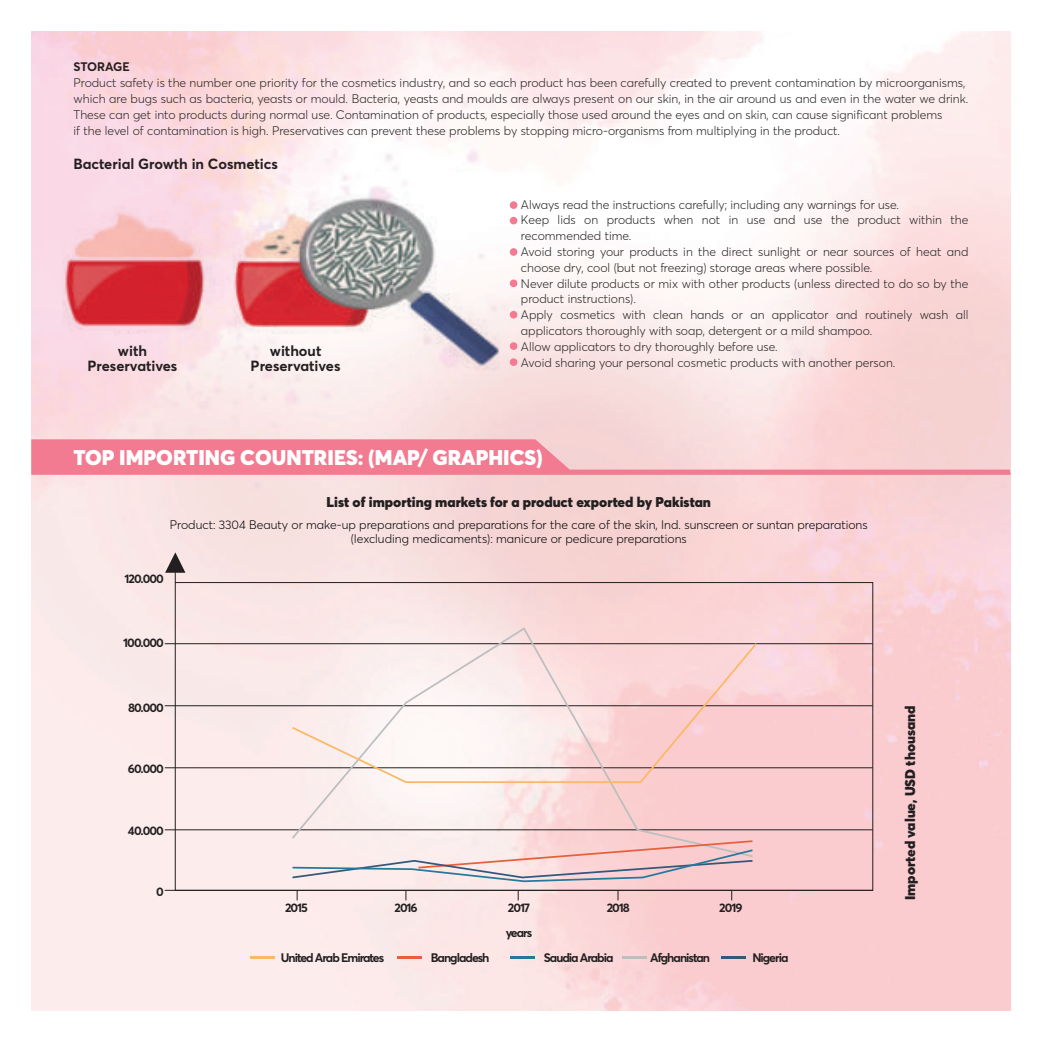
<style>
.page{position:relative;width:1042px;height:1042px;background:#fff}
.page>*{position:absolute;margin:0;border:0;box-sizing:border-box;transform-origin:0 0}
.t1{font:900 21px "Averta";color:#fff}
.t2{font:700 14.53px/14.5px "Averta";color:#231f20;text-align:center}
.t3{font:900 14px "Averta";color:#231f20}
.t4{font:300 12.25px/15.8px "Averta";color:#231f20}
.t5{font:300 12.25px/14px "Averta";color:#000001;text-align:center}
.t6{font:700 12.25px "Averta";letter-spacing:-.08em;color:#231f20}
.t7{font:700 12.25px "Averta";letter-spacing:-.005em;color:#231f20}
</style>
<div class="page">
<img style="left:32px;top:31px;width:978px;height:979px">
<svg style="left:31px;top:439px;width:979px;height:36px;background:#f49fac"></svg>
<hr style="left:250px;top:956px;width:24px;height:2px;background:#fcb865">
<hr style="left:397px;top:956px;width:25px;height:2px;background:#e6613b">
<hr style="left:510px;top:956px;width:24px;height:2px;background:#26799c">
<hr style="left:622px;top:956px;width:25px;height:2px;background:#bcbebf">
<hr style="left:721px;top:956px;width:25px;height:2px;background:#34577a">
<svg style="left:165px;top:552px;width:20px;height:30px"></svg>
<hr style="left:165px;top:643px;width:707px;height:1px;background:#231f20">
<hr style="left:165px;top:705px;width:707px;height:1px;background:#231f20">
<hr style="left:165px;top:767px;width:707px;height:1px;background:#231f20">
<hr style="left:165px;top:829px;width:707px;height:1px;background:#231f20">
<hr style="left:165px;top:890px;width:707px;height:1px;background:#231f20">
<svg style="left:290px;top:626px;width:464px;height:213px"></svg>
<svg style="left:290px;top:641px;width:468px;height:143px"></svg>
<svg style="left:290px;top:839px;width:464px;height:44px;background:#e9d1d4"></svg>
<img style="left:204px;top:193px;width:310px;height:183px">
<img style="left:37px;top:192px;width:256px;height:183px">
<div style="left:510px;top:201px;width:7px;height:8px;background:#f27b91;border-radius:50%"></div>
<div style="left:510px;top:217px;width:7px;height:7px;background:#f27b91;border-radius:50%"></div>
<div style="left:510px;top:248px;width:7px;height:8px;background:#f27b91;border-radius:50%"></div>
<div style="left:510px;top:279px;width:7px;height:8px;background:#f27b91;border-radius:50%"></div>
<div style="left:510px;top:311px;width:7px;height:7px;background:#f27b91;border-radius:50%"></div>
<div style="left:510px;top:342px;width:7px;height:8px;background:#f27b91;border-radius:50%"></div>
<div style="left:510px;top:358px;width:7px;height:8px;background:#f27b91;border-radius:50%"></div>
<p class="t7" style="left:73px;top:58px;width:58px">STORAGE</p>
<p class="t4" style="left:73px;top:75px;width:896px">Product safety is the number one priority for the cosmetics industry, and so each product has been carefully created to prevent contamination by microorganisms, which are bugs such as bacteria, yeasts or mould. Bacteria, yeasts and moulds are always present on our skin, in the air around us and even in the water we drink.<br>These can get into products during normal use. Contamination of products, especially those used around the eyes and on skin, can cause significant problems<br>if the level of contamination is high. Preservatives can prevent these problems by stopping micro-organisms from multiplying in the product.</p>
<p class="t2" style="left:73px;top:156px;width:206px">Bacterial Growth in Cosmetics</p>
<p class="t2" style="left:88px;top:343px;width:91px">with<br>Preservatives</p>
<p class="t2" style="left:251px;top:343px;width:91px">without<br>Preservatives</p>
<p class="t4" style="left:521px;top:196px;width:449px">Always read the instructions carefully; including any warnings for use.<br>Keep lids on products when not in use and use the product within the recommended time.<br>Avoid storing your products in the direct sunlight or near sources of heat and choose dry, cool (but not freezing) storage areas where possible.<br>Never dilute products or mix with other products (unless directed to do so by the product instructions).<br>Apply cosmetics with clean hands or an applicator and routinely wash all applicators thoroughly with soap, detergent or a mild shampoo.<br>Allow applicators to dry thoroughly before use.<br>Avoid sharing your personal cosmetic products with another person.</p>
<h1 class="t1" style="left:73px;top:442px;width:471px">TOP IMPORTING COUNTRIES: (MAP/ GRAPHICS)</h1>
<p class="t3" style="left:327px;top:492px;width:386px">List of importing markets for a product exported by Pakistan</p>
<p class="t5" style="left:170px;top:517px;width:699px">Product: 3304 Beauty or make-up preparations and preparations for the care of the skin, Ind. sunscreen or suntan preparations (Iexcluding medicaments): manicure or pedicure preparations</p>
<p class="t6" style="left:124px;top:569px;width:41px">120.000</p>
<p class="t6" style="left:123px;top:634px;width:42px">100.000</p>
<p class="t6" style="left:128px;top:699px;width:37px">80.000</p>
<p class="t6" style="left:128px;top:760px;width:37px">60.000</p>
<p class="t6" style="left:128px;top:822px;width:37px">40.000</p>
<p class="t6" style="left:156px;top:883px;width:9px">0</p>
<p class="t6" style="left:285px;top:898px;width:24px">2015</p>
<p class="t6" style="left:394px;top:898px;width:25px">2016</p>
<p class="t6" style="left:508px;top:898px;width:24px">2017</p>
<p class="t6" style="left:607px;top:898px;width:25px">2018</p>
<p class="t6" style="left:719px;top:898px;width:25px">2019</p>
<p class="t6" style="left:506px;top:924px;width:28px">years</p>
<p class="t6" style="left:281px;top:949px;width:105px">United Arab Emirates</p>
<p class="t6" style="left:431px;top:949px;width:60px">Bangladesh</p>
<p class="t6" style="left:544px;top:949px;width:71px">Saudia Arabia</p>
<p class="t6" style="left:650px;top:949px;width:61px">Afghanistan</p>
<p class="t6" style="left:752px;top:949px;width:38px">Nigeria</p>
<p class="t3" style="left:900px;top:900px;width:196px;rotate:-90deg">Imported value, USD thousand</p>
</div>
